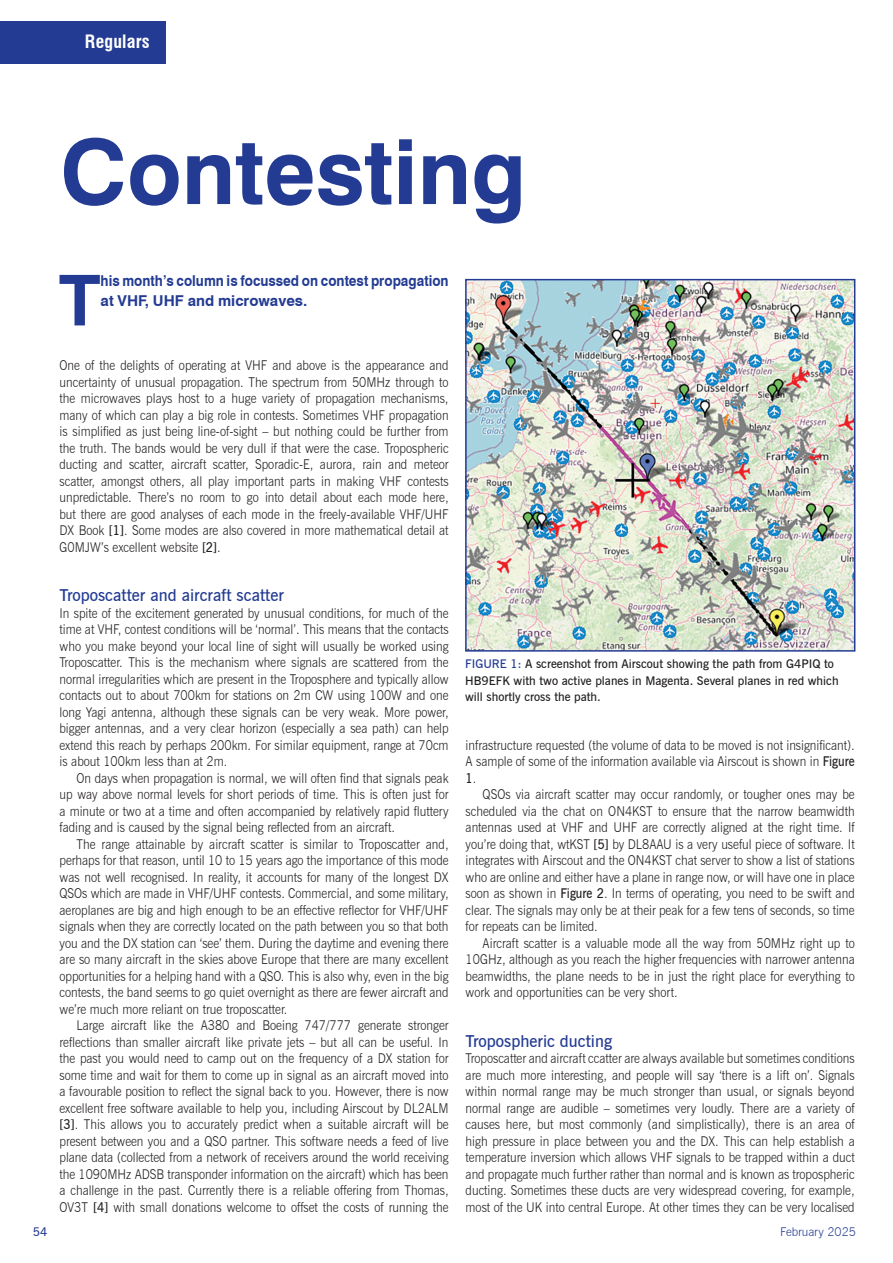
<style>
.page{position:relative;width:893px;height:1263px;background:#fff}
.page>*{position:absolute;margin:0;border:0;box-sizing:border-box;transform-origin:0 0}
.t1{font:700 90px "Swiss 721 BT";color:#233b93}
.t2{font:700 70.2px "Swiss 721 BT";color:#233b93}
.t3{font:700 condensed 18px "Swiss 721 BT";letter-spacing:.01em;color:#fff}
.t4{font:600 16.5px "News Gothic BT";color:#233b93}
.t5{font:700 15px/19.8px "Swiss 721 BT";color:#233b93;scale:.9 1}
.t6{font:300 13.5px/16.5px "News Gothic BT";color:#231f20;text-align:justify;scale:.9 1}
.t7{font:600 12px/16.5px "News Gothic BT";color:#231f20}
.t8{font:300 12px "News Gothic BT";color:#233b93}
.t9{font:600 12px "News Gothic BT";color:#233b93}
.s1{font-weight:600}
.s2{color:#233b93}
</style>
<div class="page">
<div style="left:0;top:21px;width:165px;height:43px;background:#233b93"></div>
<img style="left:468px;top:282px;width:384px;height:367px">
<div style="left:465px;top:279px;width:390px;height:373px;border:2px solid #233b93"></div>
<h3 class="t3" style="left:85px;top:31px;width:67px">Regulars</h3>
<h1 class="t1" style="left:60px;top:117px;width:468px">Contesting</h1>
<h2 class="t2" style="left:59px;top:258px;width:43px">T</h2>
<p class="t5" style="left:101px;top:270px;width:388px">his month’s column is focussed on contest propagation at VHF, UHF and microwaves.</p>
<p class="t6" style="left:60px;top:357px;width:434px">One of the delights of operating at VHF and above is the appearance and uncertainty of unusual propagation. The spectrum from 50MHz through to the microwaves plays host to a huge variety of propagation mechanisms, many of which can play a big role in contests. Sometimes VHF propagation is simplified as just being line-of-sight – but nothing could be further from the truth. The bands would be very dull if that were the case. Tropospheric ducting and scatter, aircraft scatter, Sporadic-E, aurora, rain and meteor scatter, amongst others, all play important parts in making VHF contests unpredictable. There’s no room to go into detail about each mode here, but there are good analyses of each mode in the freely-available VHF/UHF DX Book <span class="s1">[1]</span>. Some modes are also covered in more mathematical detail at G0MJW’s excellent website <span class="s1">[2]</span>.</p>
<p class="t4" style="left:60px;top:585px;width:226px">Troposcatter and aircraft scatter</p>
<p class="t6" style="left:60px;top:605px;width:434px">In spite of the excitement generated by unusual conditions, for much of the time at VHF, contest conditions will be ‘normal’. This means that the contacts who you make beyond your local line of sight will usually be worked using Troposcatter. This is the mechanism where signals are scattered from the normal irregularities which are present in the Troposphere and typically allow contacts out to about 700km for stations on 2m CW using 100W and one long Yagi antenna, although these signals can be very weak. More power, bigger antennas, and a very clear horizon (especially a sea path) can help extend this reach by perhaps 200km. For similar equipment, range at 70cm is about 100km less than at 2m.</p>
<p class="t6" style="left:60px;top:770px;width:434px;text-indent:17px">On days when propagation is normal, we will often find that signals peak up way above normal levels for short periods of time. This is often just for a minute or two at a time and often accompanied by relatively rapid fluttery fading and is caused by the signal being reflected from an aircraft.</p>
<p class="t6" style="left:60px;top:836px;width:434px;text-indent:17px">The range attainable by aircraft scatter is similar to Troposcatter and, perhaps for that reason, until 10 to 15 years ago the importance of this mode was not well recognised. In reality, it accounts for many of the longest DX QSOs which are made in VHF/UHF contests. Commercial, and some military, aeroplanes are big and high enough to be an effective reflector for VHF/UHF signals when they are correctly located on the path between you so that both you and the DX station can ‘see’ them. During the daytime and evening there are so many aircraft in the skies above Europe that there are many excellent opportunities for a helping hand with a QSO. This is also why, even in the big contests, the band seems to go quiet overnight as there are fewer aircraft and we’re much more reliant on true troposcatter.</p>
<p class="t6" style="left:60px;top:1017px;width:434px;text-indent:17px">Large aircraft like the A380 and Boeing 747/777 generate stronger reflections than smaller aircraft like private jets – but all can be useful. In the past you would need to camp out on the frequency of a DX station for some time and wait for them to come up in signal as an aircraft moved into a favourable position to reflect the signal back to you. However, there is now excellent free software available to help you, including Airscout by DL2ALM <span class="s1">[3]</span>. This allows you to accurately predict when a suitable aircraft will be present between you and a QSO partner. This software needs a feed of live plane data (collected from a network of receivers around the world receiving the 1090MHz ADSB transponder information on the aircraft) which has been a challenge in the past. Currently there is a reliable offering from Thomas, OV3T <span class="s1">[4]</span> with small donations welcome to offset the costs of running the</p>
<p class="t7" style="left:465px;top:655px;width:375px"><span class="s2">FIGURE 1:</span> A screenshot from Airscout showing the path from G4PIQ to<br>HB9EFK with two active planes in Magenta. Several planes in red which will shortly cross the path.</p>
<p class="t6" style="left:466px;top:737px;width:434px">infrastructure requested (the volume of data to be moved is not insignificant).<br>A sample of some of the information available via Airscout is shown in <span class="s1">Figure 1</span>.</p>
<p class="t6" style="left:466px;top:786px;width:434px;text-indent:17px">QSOs via aircraft scatter may occur randomly, or tougher ones may be scheduled via the chat on ON4KST to ensure that the narrow beamwidth antennas used at VHF and UHF are correctly aligned at the right time. If you’re doing that, wtKST <span class="s1">[5]</span> by DL8AAU is a very useful piece of software. It integrates with Airscout and the ON4KST chat server to show a list of stations who are online and either have a plane in range now, or will have one in place soon as shown in <span class="s1">Figure 2</span>. In terms of operating, you need to be swift and clear. The signals may only be at their peak for a few tens of seconds, so time for repeats can be limited.</p>
<p class="t6" style="left:466px;top:935px;width:434px;text-indent:17px">Aircraft scatter is a valuable mode all the way from 50MHz right up to 10GHz, although as you reach the higher frequencies with narrower antenna beamwidths, the plane needs to be in just the right place for everything to work and opportunities can be very short.</p>
<p class="t4" style="left:466px;top:1031px;width:148px">Tropospheric ducting</p>
<p class="t6" style="left:466px;top:1050px;width:434px">Troposcatter and aircraft ccatter are always available but sometimes conditions are much more interesting, and people will say ‘there is a lift on’. Signals within normal range may be much stronger than usual, or signals beyond normal range are audible – sometimes very loudly. There are a variety of causes here, but most commonly (and simplistically), there is an area of high pressure in place between you and the DX. This can help establish a temperature inversion which allows VHF signals to be trapped within a duct and propagate much further rather than normal and is known as tropospheric ducting. Sometimes these ducts are very widespread covering, for example, most of the UK into central Europe. At other times they can be very localised</p>
<p class="t9" style="left:33px;top:1224px;width:16px">54</p>
<p class="t8" style="left:780px;top:1224px;width:77px">February 2025</p>
</div>
